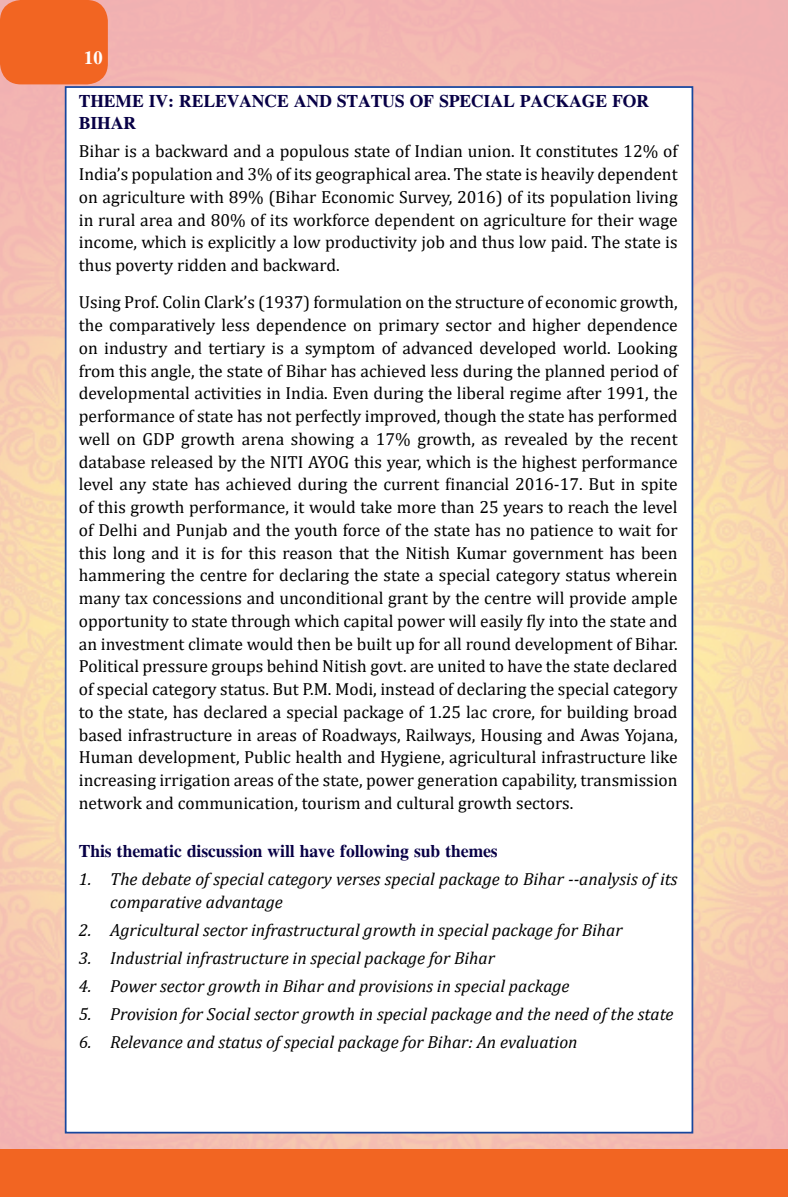
<style>
.page{position:relative;width:788px;height:1197px;background:#fff}
.page>*{position:absolute;margin:0;border:0;box-sizing:border-box;transform-origin:0 0}
.t1{font:700 18.38px "CG Times";color:#fff}
.t2{font:17.5px/22.8px "Cambria";color:#000;text-align:justify}
.t3{font:italic 17.5px/22.8px "Cambria";color:#000}
.t4{font:700 17.5px "CG Times";color:#080046}
</style>
<div class="page">
<img style="left:0;top:0;width:787px;height:1150px">
<div style="left:0;top:0;width:108px;height:84px;background:#f26522;border-radius:21px"></div>
<div style="left:0;top:1150px;width:788px;height:47px;background:#f26522"></div>
<div style="left:65px;top:86px;width:628px;height:1048px;background:#fff;border:2px solid #17479e"></div>
<p class="t1" style="left:84px;top:47px;width:20px">10</p>
<p class="t4" style="left:79px;top:90px;width:26px">THEME</p>
<p class="t4" style="left:149px;top:90px;width:104px">IV: RELEVANCE</p>
<p class="t4" style="left:294px;top:90px;width:14px">AND</p>
<p class="t4" style="left:337px;top:90px;width:23px">STAT</p>
<p class="t4" style="left:382px;top:90px;width:79px">US OF SPECIA</p>
<p class="t4" style="left:503px;top:90px;width:42px">L PACKA</p>
<p class="t4" style="left:581px;top:90px;width:64px">GE FOR</p>
<p class="t4" style="left:79px;top:113px;width:24px">BIHAR</p>
<p class="t2" style="left:79px;top:140px;width:600px">Bihar is a backward and a populous state of Indian union. It constitutes 12% of India’s population and 3% of its geographical area. The state is heavily dependent on agriculture with 89% (Bihar Economic Survey, 2016) of its population living in rural area and 80% of its workforce dependent on agriculture for their wage income, which is explicitly a low productivity job and thus low paid. The state is thus poverty ridden and backward.</p>
<p class="t2" style="left:79px;top:291px;width:600px">Using Prof. Colin Clark’s (1937) formulation on the structure of economic growth, the comparatively less dependence on primary sector and higher dependence on industry and tertiary is a symptom of advanced developed world. Looking from this angle, the state of Bihar has achieved less during the planned period of developmental activities in India. Even during the liberal regime after 1991, the performance of state has not perfectly improved, though the state has performed well on GDP growth arena showing a 17% growth, as revealed by the recent database released by the NITI AYOG this year, which is the highest performance level any state has achieved during the current financial 2016-17. But in spite of this growth performance, it would take more than 25 years to reach the level of Delhi and Punjab and the youth force of the state has no patience to wait for this long and it is for this reason that the Nitish Kumar government has been hammering the centre for declaring the state a special category status wherein many tax concessions and unconditional grant by the centre will provide ample opportunity to state through which capital power will easily fly into the state and an investment climate would then be built up for all round development of Bihar.<br>Political pressure groups behind Nitish govt. are united to have the state declared of special category status. But P.M. Modi, instead of declaring the special category to the state, has declared a special package of 1.25 lac crore, for building broad based infrastructure in areas of Roadways, Railways, Housing and Awas Yojana, Human development, Public health and Hygiene, agricultural infrastructure like increasing irrigation areas of the state, power generation capability, transmission network and communication, tourism and cultural growth sectors.</p>
<p class="t4" style="left:79px;top:840px;width:420px">THIS THEMATIC DISCUSSION WILL HAVE FOLLOWING SUB THEMES</p>
<p class="t3" style="left:110px;top:867px;width:568px;text-indent:-32px">1. The debate of special category verses special package to Bihar --analysis of its comparative advantage</p>
<p class="t3" style="left:79px;top:918px;width:545px">2. Agricultural sector infrastructural growth in special package for Bihar</p>
<p class="t3" style="left:79px;top:946px;width:417px">3. Industrial infrastructure in special package for Bihar</p>
<p class="t3" style="left:79px;top:974px;width:492px">4. Power sector growth in Bihar and provisions in special package</p>
<p class="t3" style="left:79px;top:1002px;width:596px">5. Provision for Social sector growth in special package and the need of the state</p>
<p class="t3" style="left:79px;top:1030px;width:500px">6. Relevance and status of special package for Bihar: An evaluation</p>
</div>
